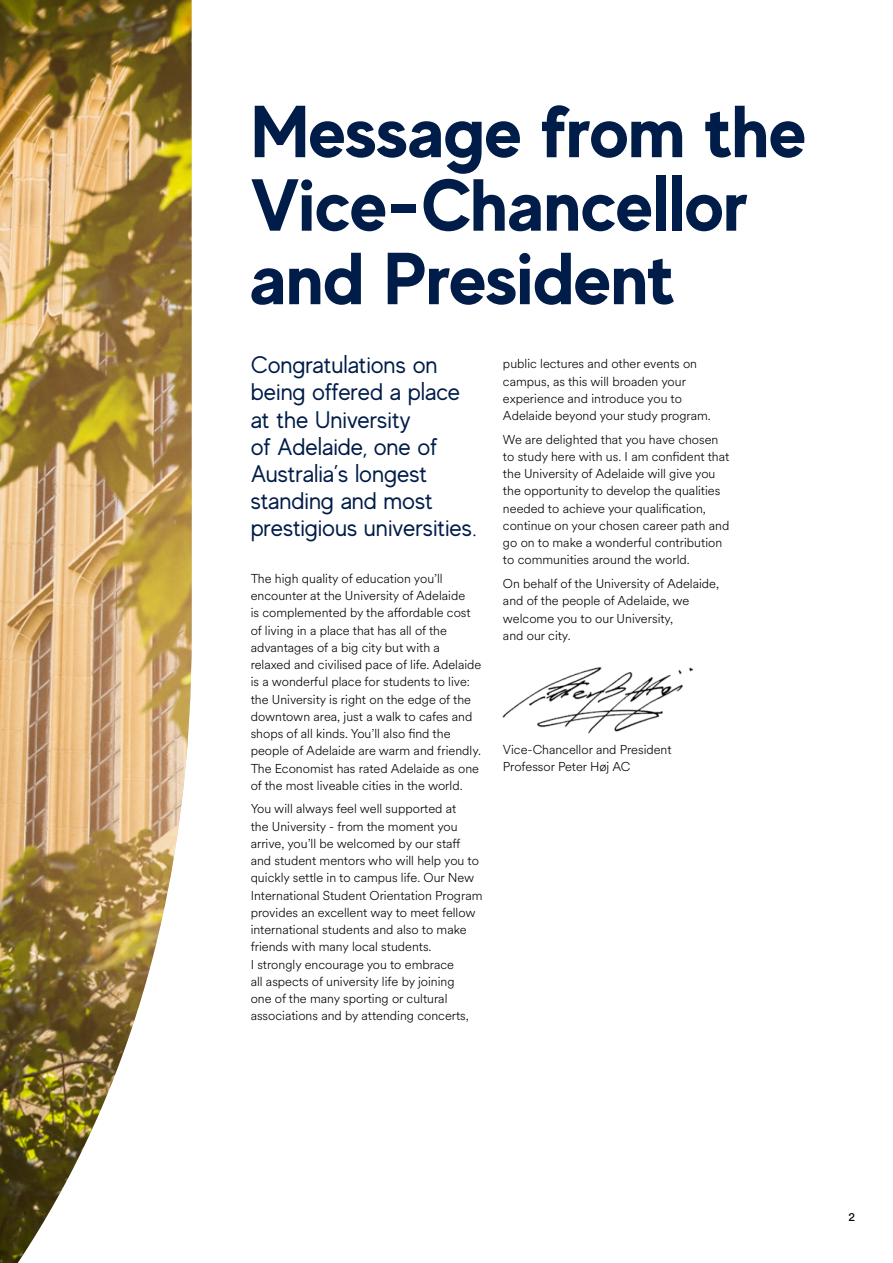
<style>
.page{position:relative;width:893px;height:1263px;background:#fff}
.page>*{position:absolute;margin:0;border:0;box-sizing:border-box;transform-origin:0 0}
.t1{font:700 73.5px/73.5px "MADE Evolve Sans";color:#001c48}
.t2{font:24px/27px "MADE Evolve Sans";color:#001c48}
.t3{font:300 12.75px/17.2px "Circular XX";color:#000}
.t4{font:12px "Circular XX";color:#000}
</style>
<div class="page">
<img style="left:503px;top:667px;width:191px;height:67px">
<img style="left:0;top:770px;width:186px;height:493px">
<img style="left:0;top:0;width:192px;height:770px">
<h1 class="t1" style="left:251px;top:93px;width:557px">Message from the<br>Vice-Chancellor and President</h1>
<h2 class="t2" style="left:251px;top:351px;width:228px">Congratulations on being offered a place at the University<br>of Adelaide, one of<br>Australia’s longest standing and most prestigious universities.</h2>
<p class="t3" style="left:251px;top:569px;width:232px">The high quality of education you’ll encounter at the University of Adelaide<br>is complemented by the affordable cost of living in a place that has all of the advantages of a big city but with a relaxed and civilised pace of life. Adelaide is a wonderful place for students to live: the University is right on the edge of the downtown area, just a walk to cafes and shops of all kinds. You’ll also find the people of Adelaide are warm and friendly.<br>The Economist has rated Adelaide as one of the most liveable cities in the world.</p>
<p class="t3" style="left:251px;top:800px;width:233px">You will always feel well supported at<br>the University - from the moment you arrive, you’ll be welcomed by our staff and student mentors who will help you to quickly settle in to campus life. Our New International Student Orientation Program provides an excellent way to meet fellow international students and also to make friends with many local students.<br>I strongly encourage you to embrace<br>all aspects of university life by joining<br>one of the many sporting or cultural associations and by attending concerts,</p>
<p class="t3" style="left:503px;top:355px;width:209px">public lectures and other events on campus, as this will broaden your experience and introduce you to Adelaide beyond your study program.</p>
<p class="t3" style="left:503px;top:430px;width:228px">We are delighted that you have chosen to study here with us. I am confident that the University of Adelaide will give you the opportunity to develop the qualities needed to achieve your qualification, continue on your chosen career path and go on to make a wonderful contribution to communities around the world.</p>
<p class="t3" style="left:503px;top:574px;width:218px">On behalf of the University of Adelaide, and of the people of Adelaide, we welcome you to our University,<br>and our city.</p>
<p class="t3" style="left:503px;top:740px;width:170px">Vice-Chancellor and President<br>Professor Peter Høj AC</p>
<p class="t4" style="left:848px;top:1208px;width:8px">2</p>
</div>
